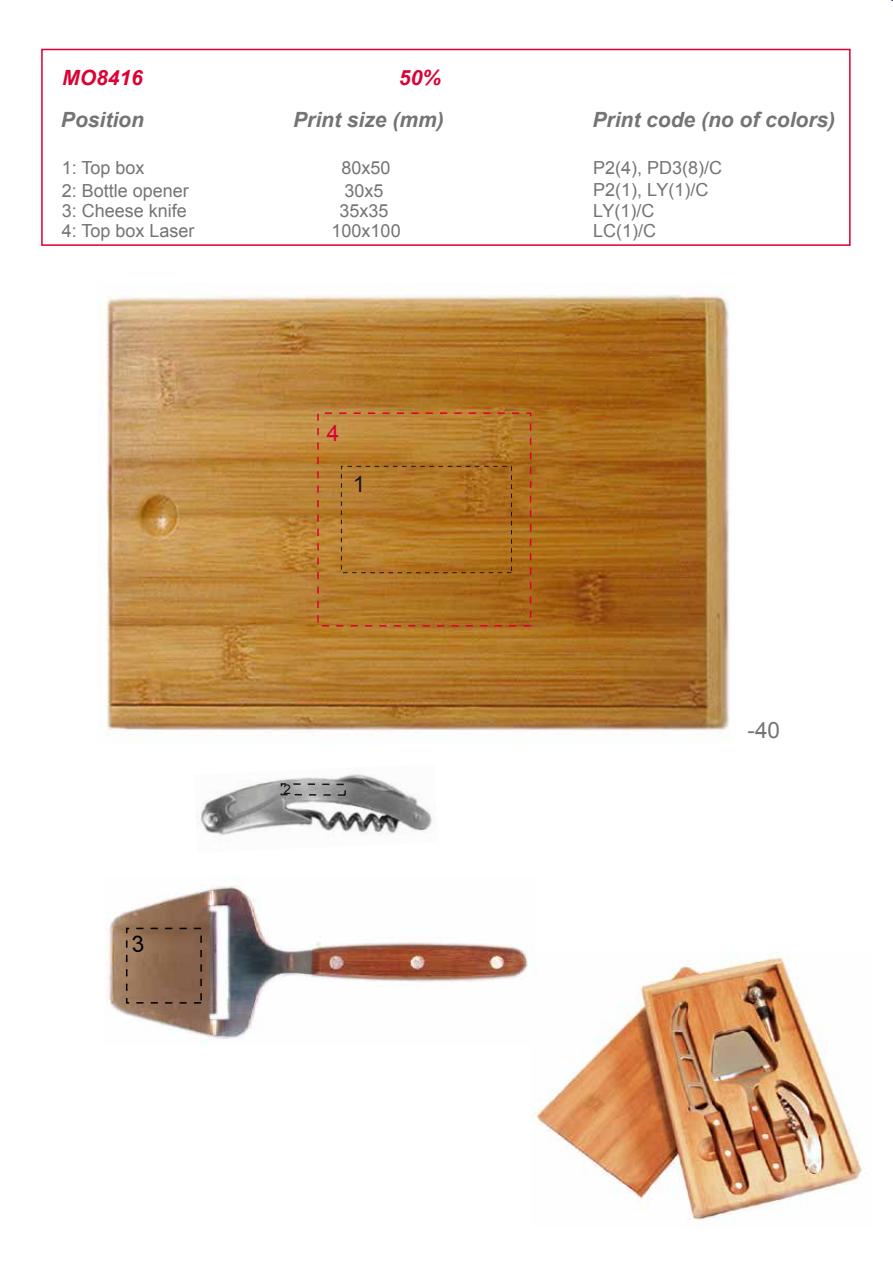
<style>
.page{position:relative;width:893px;height:1263px;background:#fff}
.page>*{position:absolute;margin:0;border:0;box-sizing:border-box;transform-origin:0 0}
.t1{font:22.5px "Arial";color:#747476}
.t2{font:22.5px "Arial";color:#dc0034}
.t3{font:22.5px "Arial";color:#1a171c}
.t4{font:italic 700 21px "Arial";color:#747476}
.t5{font:italic 700 21px "Arial";color:#dc0034}
.t6{font:18px/22.5px "Arial";color:#747476}
.t7{font:13.5px "Arial";color:#1a171c}
</style>
<div class="page">
<div style="left:41px;top:49px;width:810px;height:197px;border:2px solid #dc0034"></div>
<img style="left:533px;top:953px;width:329px;height:268px">
<img style="left:104px;top:287px;width:626px;height:455px">
<img style="left:107px;top:876px;width:430px;height:169px">
<img style="left:197px;top:774px;width:235px;height:62px">
<svg style="left:280px;top:782px;width:67px;height:15px"></svg>
<div style="left:126px;top:928px;width:76px;height:75px;border:2px dashed #000"></div>
<div style="left:317px;top:412px;width:214px;height:215px;border:2px dashed #dc0034"></div>
<div style="left:341px;top:466px;width:171px;height:107px;border:1px dashed #1a171c"></div>
<svg style="left:132px;top:935px;width:12px;height:17px"></svg>
<p class="t5" style="left:62px;top:63px;width:82px">MO8416</p>
<p class="t5" style="left:399px;top:63px;width:44px">50%</p>
<p class="t4" style="left:61px;top:105px;width:84px">Position</p>
<p class="t4" style="left:293px;top:105px;width:152px">Print size (mm)</p>
<p class="t4" style="left:592px;top:105px;width:244px">Print code (no of colors)</p>
<p class="t6" style="left:62px;top:156px;width:129px">1: Top box<br>2: Bottle opener</p>
<p class="t6" style="left:62px;top:199px;width:127px">3: Cheese knife</p>
<p class="t6" style="left:593px;top:156px;width:131px">P2(4), PD3(8)/C</p>
<p class="t6" style="left:342px;top:157px;width:51px;line-height:22px">80x50<br>30x5</p>
<p class="t6" style="left:340px;top:199px;width:51px">35x35</p>
<p class="t6" style="left:593px;top:180px;width:117px;line-height:20.5px">P2(1), LY(1)/C<br>LY(1)/C</p>
<p class="t6" style="left:62px;top:219px;width:134px">4: Top box Laser</p>
<p class="t6" style="left:332px;top:220px;width:71px">100x100</p>
<p class="t6" style="left:593px;top:219px;width:64px">LC(1)/C</p>
<p class="t2" style="left:327px;top:418px;width:14px">4</p>
<p class="t3" style="left:353px;top:469px;width:14px">1</p>
<p class="t7" style="left:284px;top:780px;width:9px">2</p>
<p class="t1" style="left:747px;top:715px;width:34px">-40</p>
</div>
